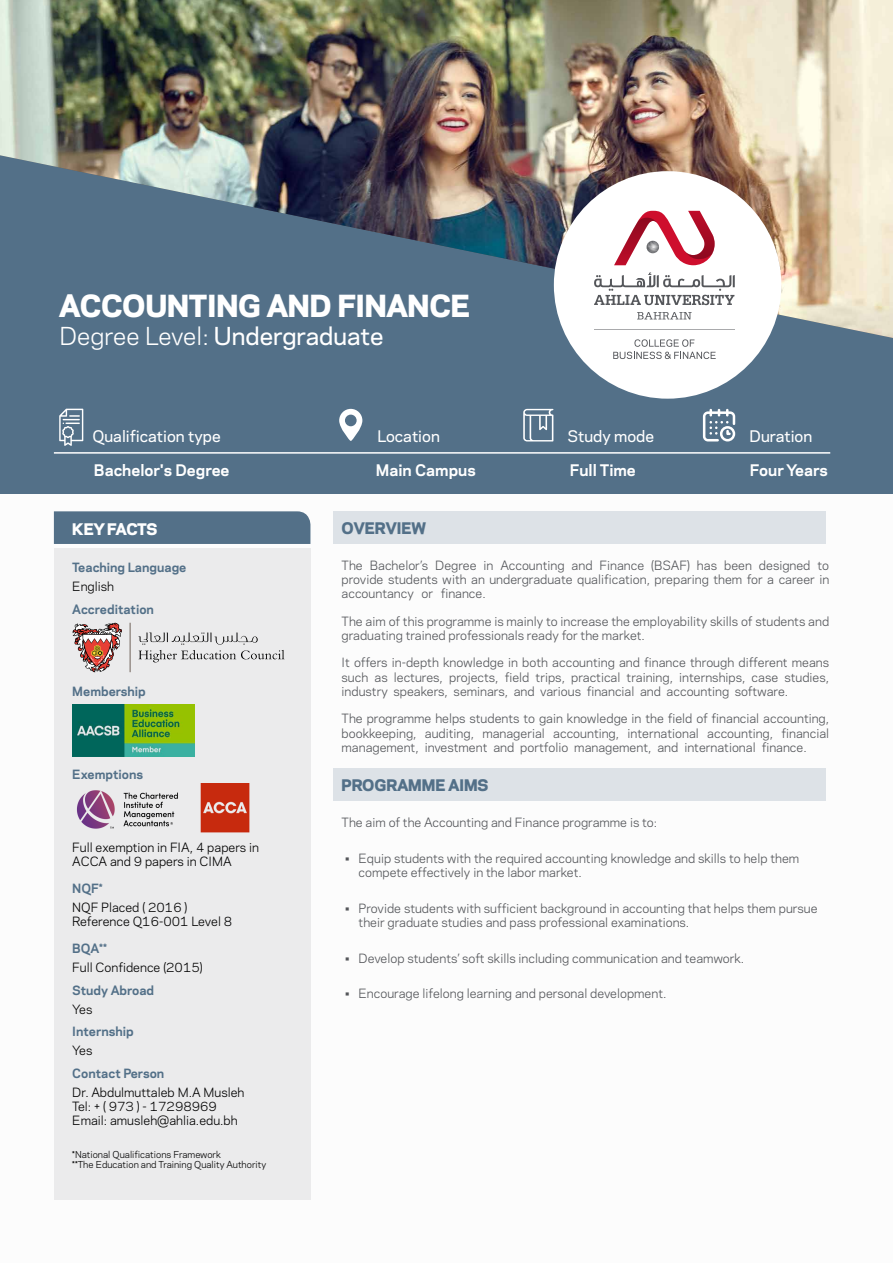
<style>
.page{position:relative;width:893px;height:1263px;background:#fff}
.page>*{position:absolute;margin:0;border:0;box-sizing:border-box;transform-origin:0 0}
.t1{font:800 28.65px "Galaxie Polaris";color:#fff}
.t2{font:500 23.25px "Galaxie Polaris";color:#fff}
.t3{font:700 15px "Galaxie Polaris";color:#fff}
.t4{font:500 15px "Galaxie Polaris";color:#fff}
.t5{font:800 15px "Galaxie Polaris";color:#537088}
.t6{font:800 15px "Galaxie Polaris";letter-spacing:-.02em;color:#fff}
.t7{font:12px/14.4px "Galaxie Polaris";color:#54565a;text-align:justify}
.t8{font:12px/14.4px "Galaxie Polaris";color:#000}
.t9{font:700 12px "Galaxie Polaris";color:#537088}
.t10{font:9px/10.8px "Galaxie Polaris";color:#000}
.s1{font-weight:400}
</style>
<div class="page">
<div style="left:334px;top:769px;width:492px;height:32px;background:#dde2e7"></div>
<div style="left:334px;top:511px;width:492px;height:33px;background:#dde2e7"></div>
<div style="left:0;top:0;width:893px;height:493px;background:#537088"></div>
<img style="left:0;top:0;width:893px;height:338px">
<div style="left:554px;top:171px;width:227px;height:228px;background:#fff;border-radius:50%"></div>
<svg style="left:613px;top:339px;width:103px;height:20px"></svg>
<hr style="left:594px;top:329px;width:141px;height:1px;background:#54565a">
<svg style="left:637px;top:312px;width:55px;height:7px"></svg>
<svg style="left:594px;top:272px;width:141px;height:33px"></svg>
<svg style="left:614px;top:211px;width:101px;height:54px"></svg>
<svg style="left:339px;top:409px;width:23px;height:32px"></svg>
<svg style="left:59px;top:409px;width:24px;height:37px"></svg>
<svg style="left:523px;top:409px;width:30px;height:32px"></svg>
<svg style="left:703px;top:409px;width:32px;height:32px"></svg>
<hr style="left:54px;top:452px;width:776px;height:2px;background:#fff">
<div style="left:54px;top:548px;width:256px;height:651px;background:#eeeeef"></div>
<div style="left:54px;top:511px;width:256px;height:33px;background:#537088"></div>
<svg style="left:73px;top:623px;width:49px;height:49px"></svg>
<svg style="left:139px;top:632px;width:146px;height:30px"></svg>
<hr style="left:130px;top:623px;width:1px;height:49px;background:#6f6259">
<img style="left:201px;top:784px;width:48px;height:48px">
<img style="left:73px;top:704px;width:121px;height:52px">
<img style="left:76px;top:790px;width:102px;height:39px">
<h1 class="t1" style="left:60px;top:285px;width:412px">ACCOUNTING AND FINANCE</h1>
<h2 class="t2" style="left:60px;top:319px;width:326px"><span class="s1">Degree Level:</span> Undergraduate</h2>
<p class="t4" style="left:92px;top:424px;width:130px">Qualification type</p>
<p class="t4" style="left:377px;top:424px;width:64px">Location</p>
<p class="t4" style="left:568px;top:424px;width:88px">Study mode</p>
<p class="t4" style="left:750px;top:424px;width:64px">Duration</p>
<p class="t3" style="left:94px;top:459px;width:137px">Bachelor's Degree</p>
<p class="t3" style="left:376px;top:459px;width:101px">Main Campus</p>
<p class="t3" style="left:570px;top:459px;width:68px">Full Time</p>
<p class="t3" style="left:750px;top:459px;width:80px">Four Years</p>
<p class="t6" style="left:72px;top:518px;width:87px">KEY FACTS</p>
<p class="t9" style="left:72px;top:558px;width:116px">Teaching Language</p>
<p class="t8" style="left:72px;top:578px;width:43px">English</p>
<p class="t9" style="left:72px;top:600px;width:83px">Accreditation</p>
<p class="t9" style="left:72px;top:682px;width:75px">Membership</p>
<p class="t9" style="left:72px;top:765px;width:72px">Exemptions</p>
<p class="t8" style="left:72px;top:839px;width:188px">Full exemption in FIA, 4 papers in<br>ACCA and 9 papers in CIMA</p>
<p class="t9" style="left:72px;top:879px;width:32px">NQF*</p>
<p class="t8" style="left:72px;top:899px;width:161px">NQF Placed ( 2016 )<br>Reference Q16-001 Level 8</p>
<p class="t9" style="left:72px;top:940px;width:36px">BQA**</p>
<p class="t8" style="left:72px;top:959px;width:132px">Full Confidence (2015)</p>
<p class="t9" style="left:72px;top:981px;width:83px">Study Abroad</p>
<p class="t8" style="left:72px;top:1001px;width:22px">Yes</p>
<p class="t9" style="left:72px;top:1023px;width:63px">Internship</p>
<p class="t8" style="left:72px;top:1042px;width:22px">Yes</p>
<p class="t9" style="left:72px;top:1064px;width:93px">Contact Person</p>
<p class="t8" style="left:72px;top:1084px;width:174px">Dr. Abdulmuttaleb M.A Musleh<br>Tel: + ( 973 ) - 17298969<br>Email: amusleh@ahlia.edu.bh</p>
<p class="t10" style="left:72px;top:1148px;width:195px">*National Qualifications Framework<br>**The Education and Training Quality Authority</p>
<p class="t5" style="left:342px;top:517px;width:86px">OVERVIEW</p>
<p class="t7" style="left:342px;top:557px;width:489px">The Bachelor’s Degree in Accounting and Finance (BSAF) has been designed to provide students with an undergraduate qualification, preparing them for a career in accountancy or finance.</p>
<p class="t7" style="left:342px;top:613px;width:489px">The aim of this programme is mainly to increase the employability skills of students and graduating trained professionals ready for the market.</p>
<p class="t7" style="left:342px;top:655px;width:489px">It offers in-depth knowledge in both accounting and finance through different means such as lectures, projects, field trips, practical training, internships, case studies, industry speakers, seminars, and various financial and accounting software.</p>
<p class="t7" style="left:342px;top:711px;width:489px">The programme helps students to gain knowledge in the field of financial accounting, bookkeeping, auditing, managerial accounting, international accounting, financial management, investment and portfolio management, and international finance.</p>
<p class="t5" style="left:342px;top:774px;width:148px">PROGRAMME AIMS</p>
<p class="t7" style="left:342px;top:814px;width:317px">The aim of the Accounting and Finance programme is to:</p>
<p class="t7" style="left:359px;top:850px;width:442px;text-indent:-14px">• Equip students with the required accounting knowledge and skills to help them compete effectively in the labor market.</p>
<p class="t7" style="left:359px;top:900px;width:460px;text-indent:-14px">• Provide students with sufficient background in accounting that helps them pursue their graduate studies and pass professional examinations.</p>
<p class="t7" style="left:345px;top:950px;width:401px">• Develop students’ soft skills including communication and teamwork.</p>
<p class="t7" style="left:345px;top:986px;width:323px">• Encourage lifelong learning and personal development.</p>
</div>
